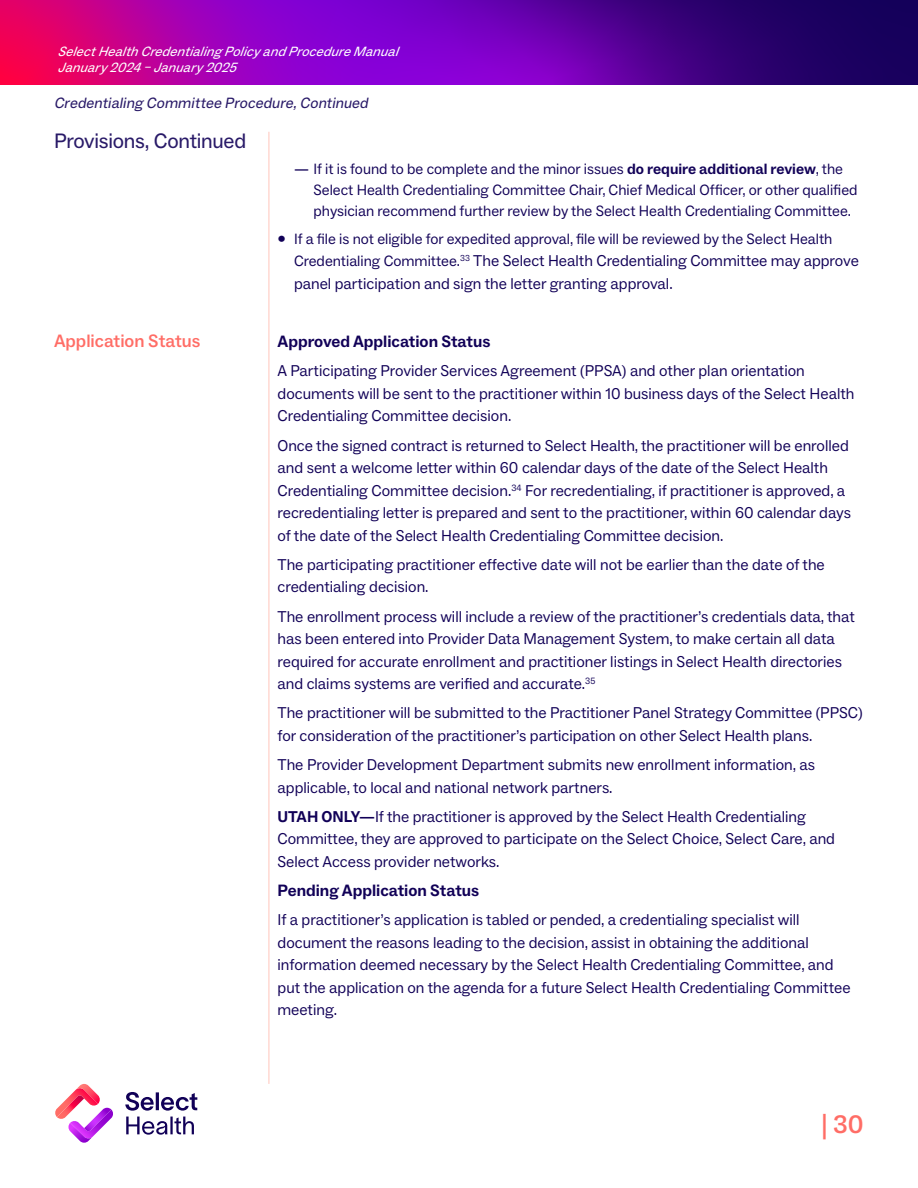
<style>
.page{position:relative;width:918px;height:1188px;background:#fff}
.page>*{position:absolute;margin:0;border:0;box-sizing:border-box;transform-origin:0 0}
.t1{font:500 25.5px "ABC Social";color:#ff6d66}
.Header__14_pt_Dk_Blue{font:21px "ABC Social";letter-spacing:-.01em;color:#291a68}
.Header__12_pt_Coral_copy{font:500 18px "ABC Social";color:#ff6d66}
.Body_Copy__10_5_pt_Blue{font:700 16.5px "ABC Social";color:#110057}
.Body_Copy__10_5_pt_Blue-2{font:15.75px/22.5px "ABC Social";color:#110057}
.t2{font:15px/21px "ABC Social";color:#110057}
.Header__17_pt_Dk_Blue{font:italic 15px "ABC Social";color:#291a68}
.t3{font:italic 13.5px/16.2px "ABC Social";color:#fff}
.s1{font-weight:500}
.s2{font-weight:700}
.s3{font-size:15px}
</style>
<div class="page">
<svg style="left:0;top:0;width:918px;height:85px;background:#750099"></svg>
<hr style="left:269px;top:132px;width:1px;height:952px;background:#ffc5bb">
<svg style="left:125px;top:1092px;width:72px;height:43px"></svg>
<svg style="left:55px;top:1084px;width:58px;height:59px"></svg>
<p class="t3" style="left:57px;top:43px;width:348px">SelectHealthCredentialingPolicyandProcedureManual<br>January2024–January2025</p>
<p class="Header__17_pt_Dk_Blue" style="left:54px;top:94px;width:319px">Credentialing Committee Procedure,Continued</p>
<p class="Header__14_pt_Dk_Blue" style="left:54px;top:128px;width:194px">Provisions, Continued</p>
<p class="Header__12_pt_Coral_copy" style="left:54px;top:330px;width:148px">Application Status</p>
<p class="t2" style="left:314px;top:159px;width:545px;text-indent:-20px"><span class="s1">—</span> If it is found to be complete and the minor issues <span class="s2">do require additional review</span>, the<br>Select Health Credentialing Committee Chair, Chief Medical Officer, or other qualified physician recommend further review by the Select Health Credentialing Committee.</p>
<p class="t2" style="left:278px;top:228px;width:556px">• If a file is not eligible for expedited approval, file will be reviewed by the Select Health</p>
<p class="Body_Copy__10_5_pt_Blue-2" style="left:294px;top:250px;width:567px"><span class="s3">Credentialing Committee.</span><sup>33</sup> The Select Health Credentialing Committee may approve panel participation and sign the letter granting approval.</p>
<p class="Body_Copy__10_5_pt_Blue" style="left:278px;top:332px;width:214px">Approved Application Status</p>
<p class="Body_Copy__10_5_pt_Blue-2" style="left:278px;top:360px;width:578px">A Participating Provider Services Agreement (PPSA) and other plan orientation documents will be sent to the practitioner within 10 business days of the Select Health<br>Credentialing Committee decision.</p>
<p class="Body_Copy__10_5_pt_Blue-2" style="left:278px;top:434px;width:575px">Once the signed contract is returned to Select Health, the practitioner will be enrolled and sent a welcome letter within 60 calendar days of the date of the Select Health Credentialing Committee decision.<sup>34</sup> For recredentialing, if practitioner is approved, a recredentialing letter is prepared and sent to the practitioner, within 60 calendar days of the date of the Select Health Credentialing Committee decision.</p>
<p class="Body_Copy__10_5_pt_Blue-2" style="left:278px;top:554px;width:549px">The participating practitioner effective date will not be earlier than the date of the credentialing decision.</p>
<p class="Body_Copy__10_5_pt_Blue-2" style="left:278px;top:605px;width:579px">The enrollment process will include a review of the practitioner’s credentials data, that has been entered into Provider Data Management System, to make certain all data required for accurate enrollment and practitioner listings in Select Health directories and claims systems are verified and accurate.<sup>35</sup></p>
<p class="Body_Copy__10_5_pt_Blue-2" style="left:278px;top:702px;width:587px">The practitioner will be submitted to the Practitioner Panel Strategy Committee (PPSC) for consideration of the practitioner’s participation on other Select Health plans.</p>
<p class="Body_Copy__10_5_pt_Blue-2" style="left:278px;top:754px;width:539px">The Provider Development Department submits new enrollment information, as applicable, to local and national network partners.</p>
<p class="Body_Copy__10_5_pt_Blue-2" style="left:278px;top:806px;width:559px"><span class="s2">UTAH ONLY—</span>If the practitioner is approved by the Select Health Credentialing<br>Committee, they are approved to participate on the Select Choice, Select Care, and<br>Select Access provider networks.</p>
<p class="Body_Copy__10_5_pt_Blue" style="left:278px;top:881px;width:203px">Pending Application Status</p>
<p class="Body_Copy__10_5_pt_Blue-2" style="left:278px;top:909px;width:575px">If a practitioner’s application is tabled or pended, a credentialing specialist will document the reasons leading to the decision, assist in obtaining the additional information deemed necessary by the Select Health Credentialing Committee, and put the application on the agenda for a future Select Health Credentialing Committee meeting.</p>
<h1 class="t1" style="left:822px;top:1109px;width:43px">| 30</h1>
</div>
